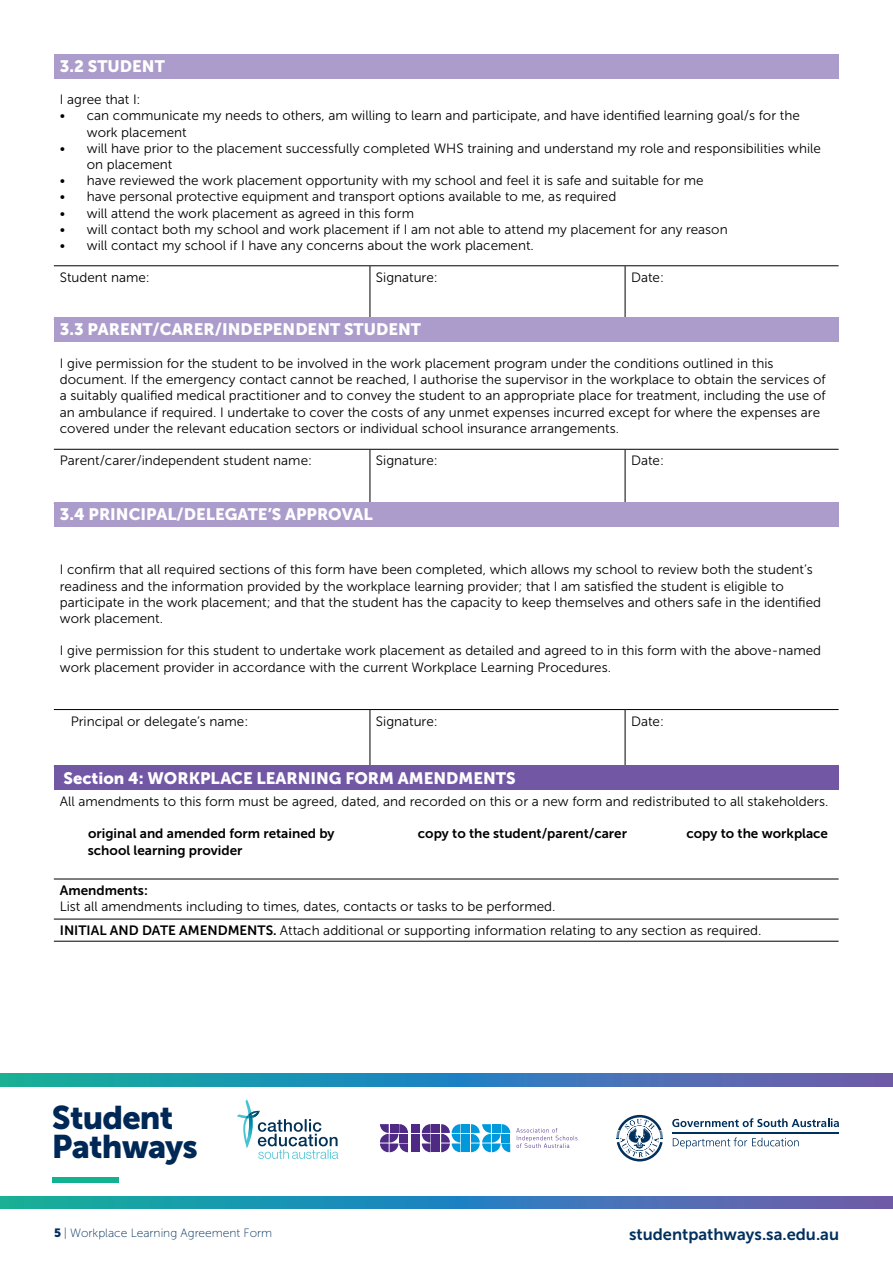
<style>
.page{position:relative;width:893px;height:1263px;background:#fff}
.page>*{position:absolute;margin:0;border:0;box-sizing:border-box;transform-origin:0 0}
.t1{font:32.55px/28.8px "Museo Sans 900";letter-spacing:-.025em;color:#002856}
.t2{font:16.5px "Museo Sans 900";color:#fff}
.t3{font:16.5px "Museo Sans 700";color:#00305e}
.t4{font:13.5px/16.2px "Museo Sans 300";color:#000}
.t5{font:13.5px "Museo Sans 700";color:#000}
.t6{font:12px "Museo Sans 100";color:#00305e}
.s1{font-family:"Museo Sans 700"}
.s2{font-family:"Museo Sans 900"}
</style>
<div class="page">
<svg style="left:0;top:1196px;width:893px;height:13px;background:#3383b1"></svg>
<div style="left:54px;top:54px;width:785px;height:24px;background:#ab9ccb"></div>
<hr style="left:54px;top:265px;width:316px;height:1px;background:#000">
<hr style="left:370px;top:265px;width:255px;height:1px;background:#000">
<hr style="left:625px;top:265px;width:214px;height:1px;background:#000">
<hr style="left:370px;top:266px;width:1px;height:53px;background:#000">
<hr style="left:625px;top:266px;width:1px;height:53px;background:#000">
<div style="left:54px;top:317px;width:785px;height:24px;background:#ab9ccb"></div>
<hr style="left:54px;top:449px;width:316px;height:1px;background:#000">
<hr style="left:370px;top:449px;width:255px;height:1px;background:#000">
<hr style="left:625px;top:449px;width:214px;height:1px;background:#000">
<hr style="left:370px;top:450px;width:1px;height:53px;background:#000">
<hr style="left:625px;top:450px;width:1px;height:53px;background:#000">
<div style="left:54px;top:502px;width:785px;height:24px;background:#ab9ccb"></div>
<hr style="left:54px;top:709px;width:316px;height:1px;background:#000">
<hr style="left:370px;top:709px;width:255px;height:1px;background:#000">
<hr style="left:625px;top:709px;width:214px;height:1px;background:#000">
<hr style="left:370px;top:710px;width:1px;height:56px;background:#000">
<hr style="left:625px;top:710px;width:1px;height:56px;background:#000">
<div style="left:54px;top:765px;width:785px;height:25px;background:#7157a4"></div>
<hr style="left:54px;top:879px;width:785px;height:1px;background:#000">
<hr style="left:54px;top:919px;width:785px;height:1px;background:#000">
<hr style="left:54px;top:941px;width:785px;height:1px;background:#000">
<svg style="left:0;top:1074px;width:893px;height:12px;background:#3383b1"></svg>
<div style="left:52px;top:1177px;width:67px;height:5px;background:#11b192"></div>
<svg style="left:673px;top:1137px;width:126px;height:12px"></svg>
<hr style="left:672px;top:1132px;width:167px;height:2px;background:#00305e">
<svg style="left:672px;top:1118px;width:167px;height:9px"></svg>
<svg style="left:616px;top:1115px;width:47px;height:46px"></svg>
<svg style="left:237px;top:1099px;width:101px;height:60px"></svg>
<div style="left:431px;top:1143px;width:9px;height:9px;background:#4f2a84"></div>
<div style="left:431px;top:1124px;width:9px;height:9px;background:#4f2a84"></div>
<div style="left:431px;top:1134px;width:9px;height:8px;background:#4f2a84"></div>
<svg style="left:422px;top:1124px;width:9px;height:28px"></svg>
<div style="left:411px;top:1143px;width:8px;height:9px;background:#4f2a84"></div>
<div style="left:411px;top:1134px;width:8px;height:8px;background:#4f2a84"></div>
<div style="left:411px;top:1124px;width:8px;height:9px;background:#4f2a84"></div>
<div style="left:461px;top:1143px;width:9px;height:9px;background:#009adc"></div>
<div style="left:461px;top:1124px;width:9px;height:9px;background:#009adc"></div>
<div style="left:461px;top:1134px;width:9px;height:8px;background:#009adc"></div>
<svg style="left:441px;top:1124px;width:19px;height:28px"></svg>
<svg style="left:471px;top:1124px;width:39px;height:28px"></svg>
<svg style="left:380px;top:1124px;width:28px;height:28px"></svg>
<svg style="left:516px;top:1128px;width:61px;height:20px"></svg>
<p class="t2" style="left:60px;top:57px;width:106px">3.2 STUDENT</p>
<p class="t4" style="left:60px;top:92px;width:82px">I agree that I:</p>
<p class="t4" style="left:87px;top:108px;width:714px;text-indent:-27px">• can communicate my needs to others, am willing to learn and participate, and have identified learning goal/s for the work placement</p>
<p class="t4" style="left:87px;top:140px;width:736px;text-indent:-27px">• will have prior to the placement successfully completed WHS training and understand my role and responsibilities while on placement</p>
<p class="t4" style="left:60px;top:173px;width:645px">• have reviewed the work placement opportunity with my school and feel it is safe and suitable for me</p>
<p class="t4" style="left:60px;top:189px;width:558px">• have personal protective equipment and transport options available to me, as required</p>
<p class="t4" style="left:60px;top:205px;width:356px">• will attend the work placement as agreed in this form</p>
<p class="t4" style="left:60px;top:221px;width:669px">• will contact both my school and work placement if I am not able to attend my placement for any reason</p>
<p class="t4" style="left:60px;top:237px;width:475px">• will contact my school if I have any concerns about the work placement.</p>
<p class="t4" style="left:60px;top:269px;width:92px">Student name:</p>
<p class="t4" style="left:376px;top:269px;width:63px">Signature:</p>
<p class="t4" style="left:631px;top:269px;width:34px">Date:</p>
<p class="t2" style="left:60px;top:320px;width:363px">3.3 PARENT/CARER/INDEPENDENT STUDENT</p>
<p class="t4" style="left:60px;top:355px;width:767px">I give permission for the student to be involved in the work placement program under the conditions outlined in this document. If the emergency contact cannot be reached, I authorise the supervisor in the workplace to obtain the services of a suitably qualified medical practitioner and to convey the student to an appropriate place for treatment, including the use of an ambulance if required. I undertake to cover the costs of any unmet expenses incurred except for where the expenses are covered under the relevant education sectors or individual school insurance arrangements.</p>
<p class="t4" style="left:60px;top:453px;width:254px">Parent/carer/independent student name:</p>
<p class="t4" style="left:376px;top:453px;width:63px">Signature:</p>
<p class="t4" style="left:631px;top:453px;width:34px">Date:</p>
<p class="t2" style="left:60px;top:505px;width:314px">3.4 PRINCIPAL/DELEGATE’S APPROVAL</p>
<p class="t4" style="left:60px;top:562px;width:763px">I confirm that all required sections of this form have been completed, which allows my school to review both the student’s readiness and the information provided by the workplace learning provider; that I am satisfied the student is eligible to participate in the work placement; and that the student has the capacity to keep themselves and others safe in the identified work placement.</p>
<p class="t4" style="left:60px;top:643px;width:763px">I give permission for this student to undertake work placement as detailed and agreed to in this form with the above-named work placement provider in accordance with the current Workplace Learning Procedures.</p>
<p class="t4" style="left:71px;top:713px;width:179px">Principal or delegate’s name:</p>
<p class="t4" style="left:376px;top:713px;width:63px">Signature:</p>
<p class="t4" style="left:631px;top:713px;width:34px">Date:</p>
<p class="t2" style="left:64px;top:769px;width:453px">Section 4: WORKPLACE LEARNING FORM AMENDMENTS</p>
<p class="t4" style="left:60px;top:793px;width:770px">All amendments to this form must be agreed, dated, and recorded on this or a new form and redistributed to all stakeholders.</p>
<p class="t5" style="left:88px;top:826px;width:248px">original and amended form retained by</p>
<p class="t5" style="left:418px;top:826px;width:211px">copy to the student/parent/carer</p>
<p class="t5" style="left:686px;top:826px;width:143px">copy to the workplace</p>
<p class="t5" style="left:88px;top:842px;width:156px">school learning provider</p>
<p class="t5" style="left:60px;top:883px;width:90px">Amendments:</p>
<p class="t4" style="left:60px;top:895px;width:703px;line-height:23.9px">List all amendments including to times, dates, contacts or tasks to be performed.<br><span class="s1">INITIAL AND DATE AMENDMENTS.</span> Attach additional or supporting information relating to any section as required.</p>
<h1 class="t1" style="left:52px;top:1103px;width:148px">Student<br>Pathways</h1>
<p class="t6" style="left:54px;top:1226px;width:220px"><span class="s2">5</span> | Workplace Learning Agreement Form</p>
<p class="t3" style="left:629px;top:1225px;width:211px">studentpathways.sa.edu.au</p>
</div>
